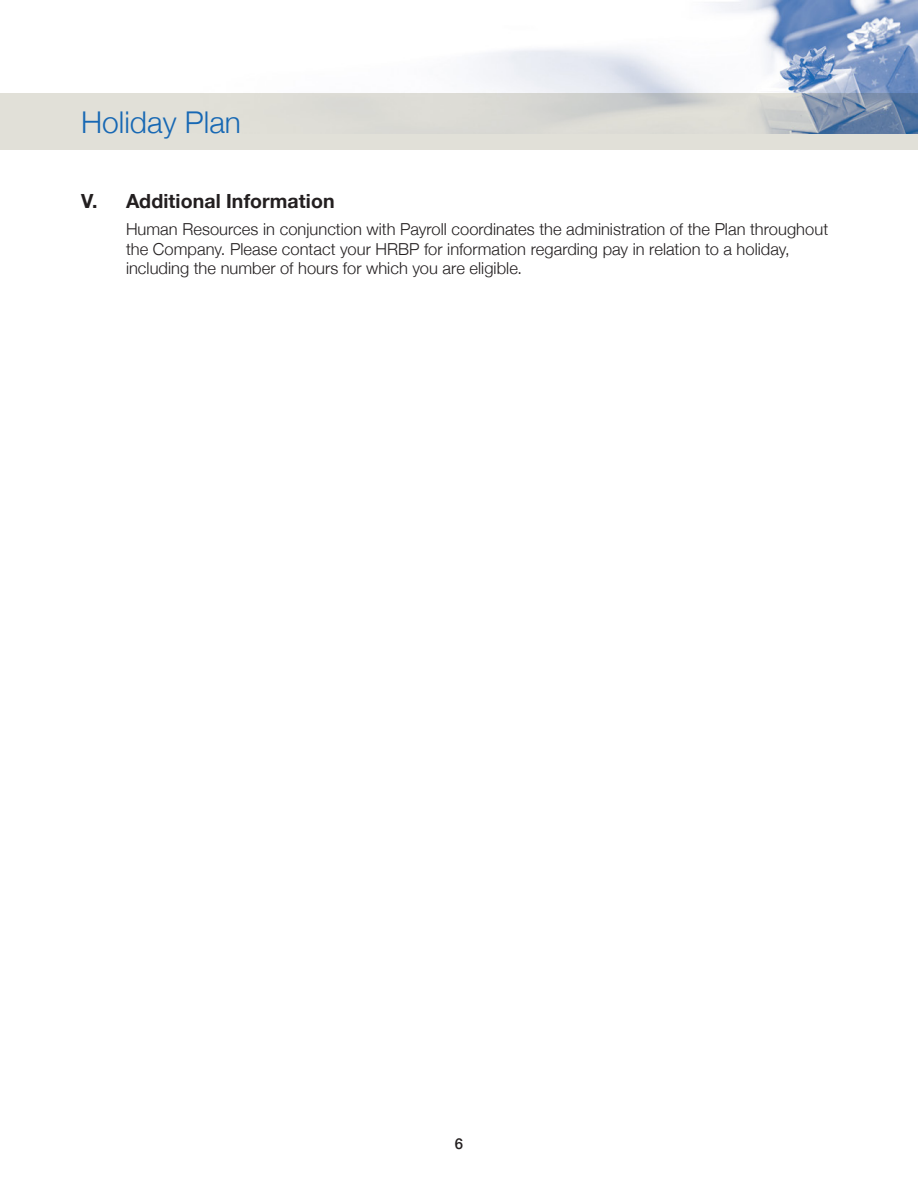
<style>
.page{position:relative;width:918px;height:1188px;background:#fff}
.page>*{position:absolute;margin:0;border:0;box-sizing:border-box;transform-origin:0 0}
.t1{font:300 30px "Helvetica Neue";color:#1768b4}
.HD_1{font:700 19.5px "Helvetica Neue";letter-spacing:.005em;color:#231f20}
.HD_1_Body{font:300 16.5px/19.5px "Helvetica Neue";color:#231f20}
.t2{font:500 15px "Helvetica Neue";color:#231f20}
</style>
<div class="page">
<div style="left:0;top:93px;width:918px;height:57px;background:#e1e0d8"></div>
<img style="left:477px;top:0;width:441px;height:133px">
<h1 class="t1" style="left:81px;top:98px;width:162px">Holiday Plan</h1>
<p class="HD_1" style="left:81px;top:186px;width:255px">V. Additional Information</p>
<p class="HD_1_Body" style="left:126px;top:218px;width:704px">Human Resources in conjunction with Payroll coordinates the administration of the Plan throughout the Company. Please contact your HRBP for information regarding pay in relation to a holiday, including the number of hours for which you are eligible.</p>
<p class="t2" style="left:455px;top:1131px;width:10px">6</p>
</div>
